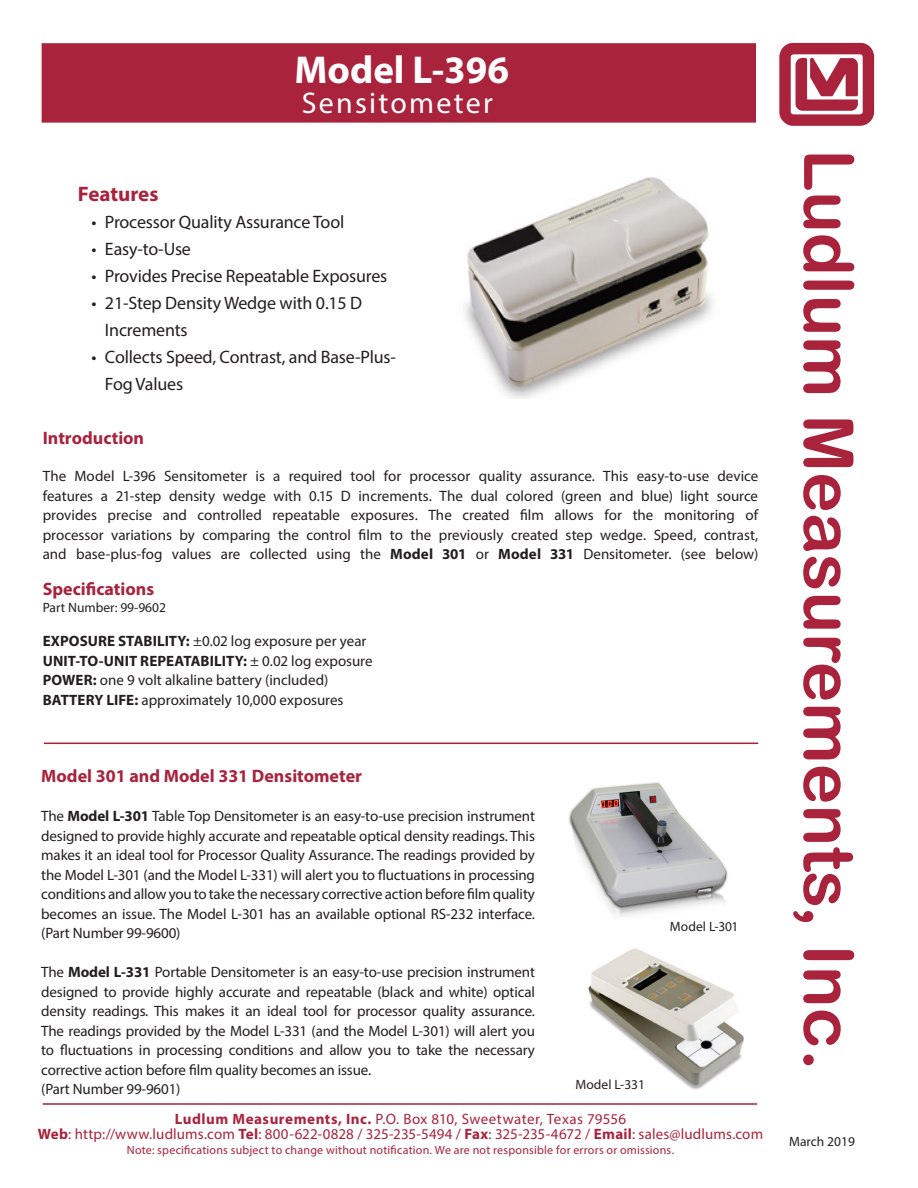
<style>
.page{position:relative;width:918px;height:1188px;background:#fff}
.page>*{position:absolute;margin:0;border:0;box-sizing:border-box;transform-origin:0 0}
.t1{font:69px "Arial Rounded MT Bold";color:#a9233d}
.t2{font:700 39px "Myriad Pro";color:#fff}
.t3{font:30px "Myriad Pro";letter-spacing:.075em;color:#fff}
.Subhead_2{font:700 21px "Myriad Pro";color:#a9233d}
.t4{font:18px/27px "Myriad Pro";letter-spacing:-.01em;color:#231f20}
.Subhead_2-2{font:700 18px "Myriad Pro";color:#a9233d}
.t5{font:15px/19.5px "Myriad Pro";letter-spacing:-.005em;color:#231f20;text-align:justify}
.t6{font:15px "Myriad Pro";letter-spacing:.01em;color:#a9233d}
.t7{font:700 15px "Myriad Pro";letter-spacing:.005em;color:#231f20}
.t8{font:13.5px "Myriad Pro";color:#231f20}
.t9{font:12px "Myriad Pro";letter-spacing:.02em;color:#a9233d}
.s1{font-weight:700}
.s2{font-weight:400}
.s3{font-size:72px}
</style>
<div class="page">
<img style="left:779px;top:42px;width:96px;height:84px">
<hr style="left:43px;top:1103px;width:714px;height:2px;background:#a9233d">
<img style="left:464px;top:177px;width:249px;height:222px">
<img style="left:588px;top:948px;width:156px;height:142px">
<hr style="left:44px;top:743px;width:714px;height:1px;background:#a9233d">
<img style="left:568px;top:782px;width:160px;height:134px">
<div style="left:42px;top:43px;width:714px;height:80px;background:#a9233d;border:2px solid #a9233d"></div>
<p class="t2" style="left:294px;top:45px;width:216px">Model L-396</p>
<p class="t3" style="left:302px;top:85px;width:193px">Sensitometer</p>
<p class="Subhead_2" style="left:78px;top:180px;width:82px">Features</p>
<p class="t4" style="left:91px;top:208px;width:254px">• Processor Quality Assurance Tool</p>
<p class="t4" style="left:91px;top:235px;width:101px">• Easy-to-Use</p>
<p class="t4" style="left:91px;top:262px;width:297px">• Provides Precise Repeatable Exposures</p>
<p class="t4" style="left:105px;top:289px;width:259px;text-indent:-14px">• 21-Step Density Wedge with 0.15 D<br>Increments</p>
<p class="t4" style="left:105px;top:343px;width:293px;text-indent:-14px">• Collects Speed, Contrast, and Base-Plus-<br>Fog Values</p>
<p class="Subhead_2-2" style="left:43px;top:426px;width:103px">Introduction</p>
<p class="t5" style="left:43px;top:466px;width:717px">The Model L-396 Sensitometer is a required tool for processor quality assurance. This easy-to-use device features a 21-step density wedge with 0.15 D increments. The dual colored (green and blue) light source provides precise and controlled repeatable exposures. The created film allows for the monitoring of processor variations by comparing the control film to the previously created step wedge. Speed, contrast, and base-plus-fog values are collected using the <span class="s1">Model 301</span> or <span class="s1">Model 331</span> Densitometer. (see below)</p>
<p class="Subhead_2-2" style="left:43px;top:577px;width:113px">Specifications</p>
<p class="t8" style="left:43px;top:599px;width:125px">Part Number: 99-9602</p>
<p class="t5" style="left:43px;top:631px;width:325px"><span class="s1">EXPOSURE STABILITY:</span> ±0.02 log exposure per year</p>
<p class="t7" style="left:43px;top:651px;width:331px">UNIT-TO-UNIT REPEATABILITY: <span class="s2">± 0.02 log exposure</span></p>
<p class="t5" style="left:43px;top:670px;width:287px"><span class="s1">POWER:</span> one 9 volt alkaline battery (included)</p>
<p class="t5" style="left:43px;top:690px;width:302px"><span class="s1">BATTERY LIFE:</span> approximately 10,000 exposures</p>
<p class="Subhead_2-2" style="left:41px;top:765px;width:322px">Model 301 and Model 331 Densitometer</p>
<p class="t5" style="left:41px;top:806px;width:495px">The <span class="s1">Model L-301</span> Table Top Densitometer is an easy-to-use precision instrument designed to provide highly accurate and repeatable optical density readings. This makes it an ideal tool for Processor Quality Assurance. The readings provided by the Model L-301 (and the Model L-331) will alert you to fluctuations in processing conditions and allow you to take the necessary corrective action before film quality becomes an issue. The Model L-301 has an available optional RS-232 interface. (Part Number 99-9600)</p>
<p class="t5" style="left:41px;top:962px;width:495px">The <span class="s1">Model L-331</span> Portable Densitometer is an easy-to-use precision instrument designed to provide highly accurate and repeatable (black and white) optical density readings. This makes it an ideal tool for processor quality assurance.<br>The readings provided by the Model L-331 (and the Model L-301) will alert you to fluctuations in processing conditions and allow you to take the necessary corrective action before film quality becomes an issue.</p>
<p class="t5" style="left:41px;top:1079px;width:141px">(Part Number 99-9601)</p>
<p class="t8" style="left:670px;top:918px;width:70px">Model L-301</p>
<p class="t8" style="left:576px;top:1076px;width:71px">Model L-331</p>
<p class="t6" style="left:175px;top:1110px;width:453px"><span class="s1">Ludlum Measurements, Inc.</span> P.O. Box 810, Sweetwater, Texas 79556</p>
<p class="t6" style="left:38px;top:1125px;width:727px"><span class="s1">Web</span>: http://www.ludlums.com <span class="s1">Tel</span>: 800-622-0828 / 325-235-5494 / <span class="s1">Fax</span>: 325-235-4672 / <span class="s1">Email</span>: sales@ludlums.com</p>
<p class="t9" style="left:127px;top:1143px;width:549px">Note: specifications subject to change without notification. We are not responsible for errors or omissions.</p>
<p class="t1" style="left:869px;top:149px;width:923px;rotate:90deg">Ludlum Measurements, Inc<span class="s3">.</span></p>
<p class="t8" style="left:789px;top:1133px;width:67px">March 2019</p>
</div>
